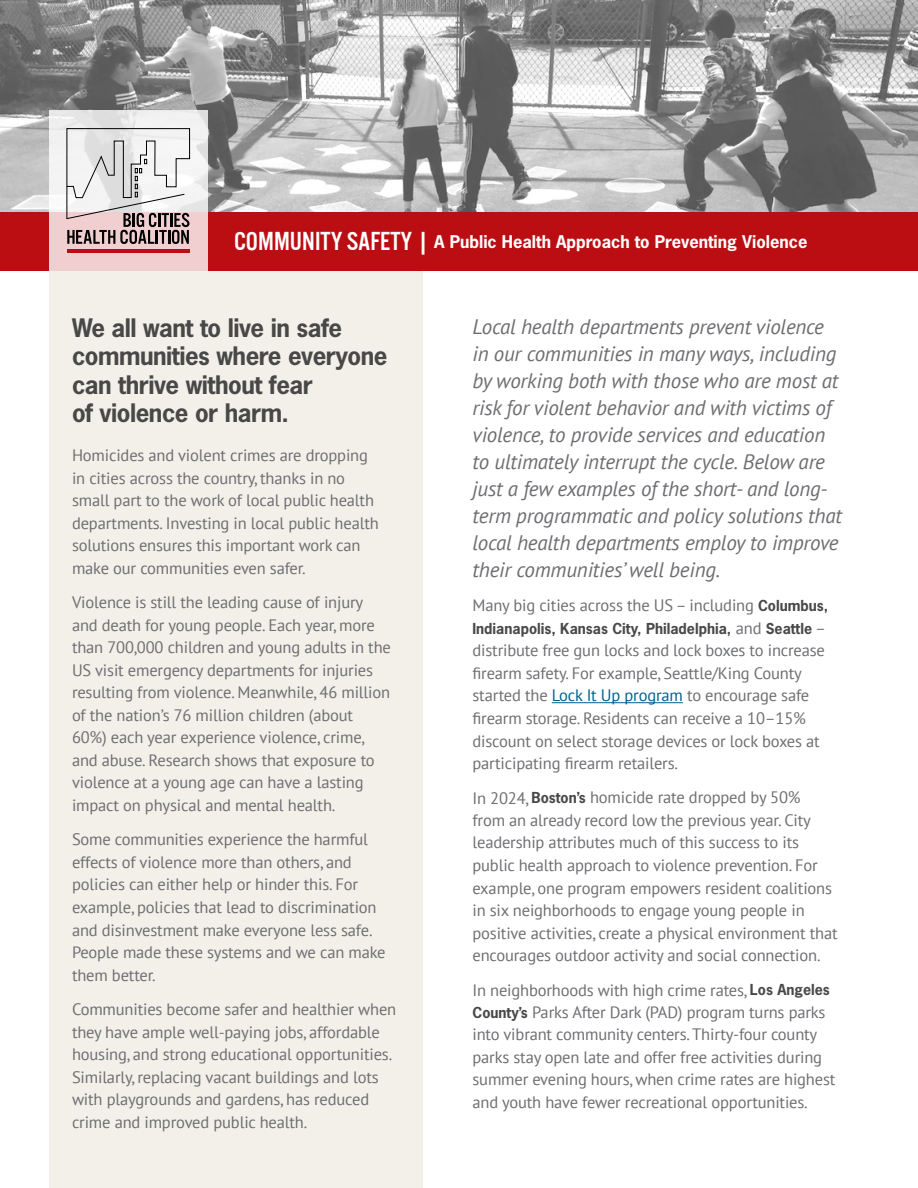
<style>
.page{position:relative;width:918px;height:1188px;background:#fff}
.page>*{position:absolute;margin:0;border:0;box-sizing:border-box;transform-origin:0 0}
.t1{font:700 24px/28.5px "News Gothic Std";letter-spacing:-.02em;color:#474847}
.t2{font:italic 21px/27px "PT Sans";letter-spacing:-.01em;color:#6d6e71}
.t3{font:16.5px/22.5px "PT Sans";letter-spacing:-.01em;color:#6d6e71}
.t4{font:700 16.5px "News Gothic Std";color:#fff}
.t5{font:700 14.25px "News Gothic Std";color:#474847}
.s1{font-family:"U.S.101";font-weight:400;font-size:27px}
.s2{font-family:"News Gothic Std";font-weight:700;font-size:14.25px;color:#474847}
.s3{font-family:"PT Sans";font-weight:400;font-size:16.5px;color:#6d6e71}
.s4{color:#00608f}
</style>
<div class="page">
<div style="left:49px;top:259px;width:373px;height:929px;background:#f3f0e9"></div>
<img style="left:0;top:0;width:918px;height:212px">
<div style="left:0;top:212px;width:918px;height:59px;background:#ba0e13"></div>
<svg style="left:49px;top:111px;width:159px;height:160px"></svg>
<hr style="left:67px;top:249px;width:123px;height:4px;background:#ba0e13">
<svg style="left:66px;top:128px;width:124px;height:116px"></svg>
<hr style="left:67px;top:187px;width:1px;height:32px;background:#000">
<hr style="left:552px;top:702px;width:131px;height:1px;background:#00608f">
<p class="t4" style="left:234px;top:231px;width:575px"><span class="s1">CoMMUNITY SAFETY |</span> A Public Health Approach to Preventing Violence</p>
<h1 class="t1" style="left:72px;top:313px;width:317px">We all want to live in safe communities where everyone can thrive without fear<br>of violence or harm.</h1>
<p class="t3" style="left:72px;top:444px;width:308px">Homicides and violent crimes are dropping in cities across the country, thanks in no small part to the work of local public health departments. Investing in local public health solutions ensures this important work can make our communities even safer.</p>
<p class="t3" style="left:72px;top:591px;width:320px">Violence is still the leading cause of injury and death for young people. Each year, more than 700,000 children and young adults in the US visit emergency departments for injuries resulting from violence. Meanwhile, 46 million of the nation’s 76 million children (about 60%) each year experience violence, crime, and abuse. Research shows that exposure to violence at a young age can have a lasting impact on physical and mental health.</p>
<p class="t3" style="left:72px;top:828px;width:315px">Some communities experience the harmful effects of violence more than others, and policies can either help or hinder this. For example, policies that lead to discrimination and disinvestment make everyone less safe.<br>People made these systems and we can make them better.</p>
<p class="t3" style="left:72px;top:998px;width:326px">Communities become safer and healthier when they have ample well-paying jobs, affordable housing, and strong educational opportunities.<br>Similarly, replacing vacant buildings and lots with playgrounds and gardens, has reduced crime and improved public health.</p>
<p class="t2" style="left:472px;top:313px;width:371px">Local health departments prevent violence in our communities in many ways, including by working both with those who are most at risk for violent behavior and with victims of violence, to provide services and education to ultimately interrupt the cycle. Below are just a few examples of the short- and long&shy;term programmatic and policy solutions that local health departments employ to improve their communities’ well being.</p>
<p class="t3" style="left:472px;top:594px;width:357px">Many big cities across the US – including <span class="s2">Columbus,</span></p>
<p class="t5" style="left:472px;top:619px;width:355px">Indianapolis, Kansas City, Philadelphia, <span class="s3">and</span> Seattle <span class="s3">–</span></p>
<p class="t3" style="left:473px;top:639px;width:354px">distribute free gun locks and lock boxes to increase firearm safety. For example, Seattle/King County started the <span class="s4">Lock It Up program</span> to encourage safe firearm storage. Residents can receive a 10–15% discount on select storage devices or lock boxes at participating firearm retailers.</p>
<p class="t3" style="left:472px;top:786px;width:367px">In 2024, <span class="s2">Boston’s</span> homicide rate dropped by 50%<br>from an already record low the previous year. City leadership attributes much of this success to its public health approach to violence prevention. For example, one program empowers resident coalitions in six neighborhoods to engage young people in positive activities, create a physical environment that encourages outdoor activity and social connection.</p>
<p class="t3" style="left:472px;top:978px;width:364px">In neighborhoods with high crime rates, <span class="s2">Los Angeles County’s</span> Parks After Dark (PAD) program turns parks into vibrant community centers. Thirty-four county parks stay open late and offer free activities during summer evening hours, when crime rates are highest and youth have fewer recreational opportunities.</p>
</div>
